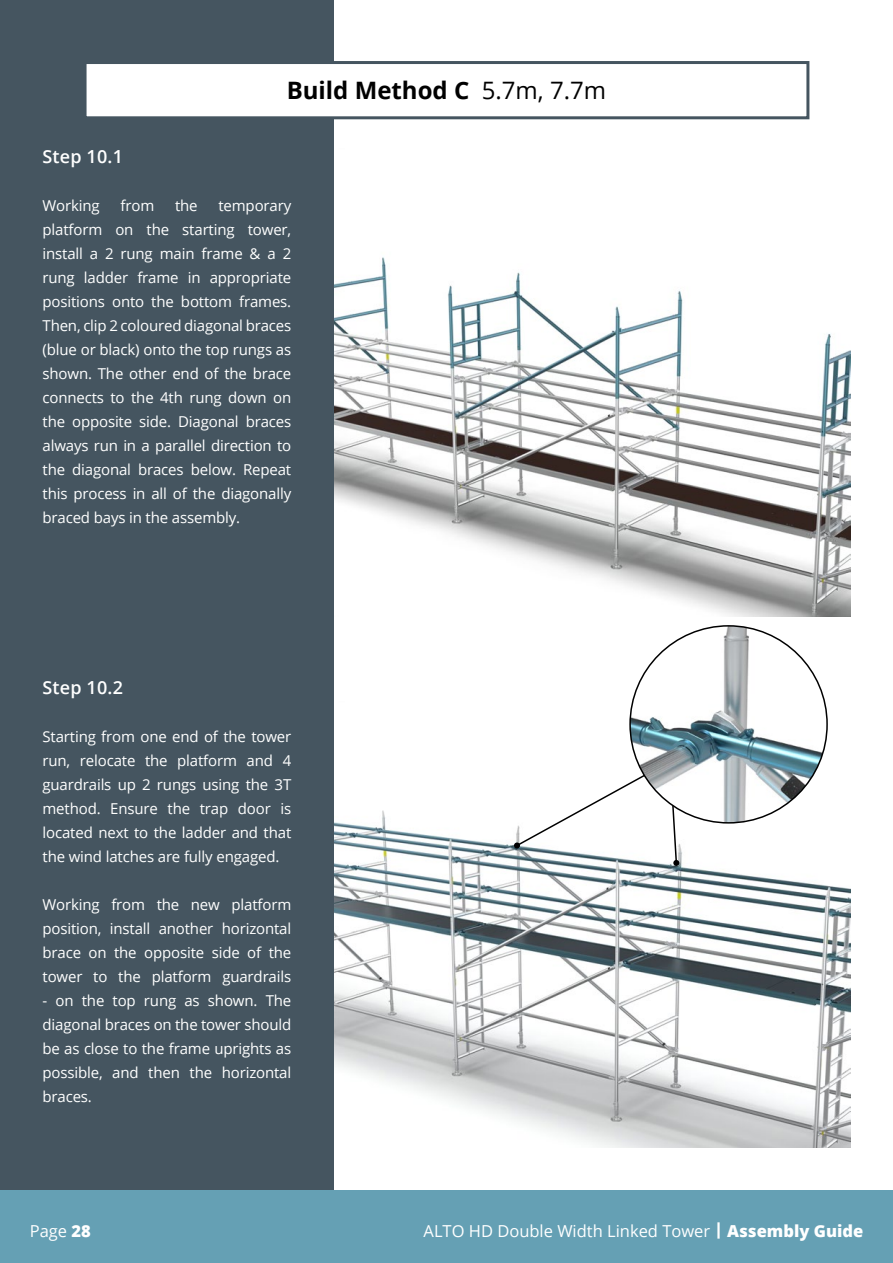
<style>
.page{position:relative;width:893px;height:1263px;background:#fff}
.page>*{position:absolute;margin:0;border:0;box-sizing:border-box;transform-origin:0 0}
.t1{font:700 24px "Open Sans";color:#000}
.t2{font:600 18px "Open Sans";letter-spacing:.01em;color:#fff}
.t3{font:16.5px "Open Sans";color:#fff}
.t4{font:15px/24px "Open Sans";letter-spacing:-.01em;color:#fff;text-align:justify}
.s1{font-weight:400}
.s2{font-weight:800}
</style>
<div class="page">
<img style="left:334px;top:257px;width:516px;height:359px">
<img style="left:334px;top:701px;width:516px;height:446px">
<div style="left:0;top:0;width:334px;height:1191px;background:#455560"></div>
<div style="left:0;top:1191px;width:893px;height:72px;background:#65a0b4"></div>
<div style="left:85px;top:63px;width:723px;height:55px;background:#fff"></div>
<div style="left:84px;top:61px;width:725px;height:58px;border:3px solid #455560"></div>
<img style="left:630px;top:626px;width:197px;height:197px;border-radius:98px">
<svg style="left:514px;top:773px;width:132px;height:75px"></svg>
<svg style="left:671px;top:804px;width:8px;height:62px"></svg>
<h1 class="t1" style="left:287px;top:74px;width:321px">Build Method C <span class="s1">5.7m, 7.7m</span></h1>
<p class="t2" style="left:43px;top:144px;width:82px">Step 10.1</p>
<p class="t4" style="left:43px;top:193px;width:59px">Working</p>
<p class="t4" style="left:121px;top:193px;width:35px">from</p>
<p class="t4" style="left:175px;top:193px;width:24px">the</p>
<p class="t4" style="left:43px;top:193px;width:250px;text-indent:176px">temporary platform on the starting tower, install a 2 rung main frame &amp; a 2 rung ladder frame in appropriate positions onto the bottom frames.<br>Then, clip 2 coloured diagonal braces (blue or black) onto the top rungs as shown. The other end of the brace connects to the 4th rung down on the opposite side. Diagonal braces always run in a parallel direction to the diagonal braces below. Repeat this process in all of the diagonally braced bays in the assembly.</p>
<p class="t2" style="left:43px;top:675px;width:82px">Step 10.2</p>
<p class="t4" style="left:43px;top:724px;width:250px">Starting from one end of the tower run, relocate the platform and 4 guardrails up 2 rungs using the 3T method. Ensure the trap door is located next to the ladder and that the wind latches are fully engaged.</p>
<p class="t4" style="left:43px;top:892px;width:250px">Working from the new platform position, install another horizontal brace on the opposite side of the tower to the platform guardrails</p>
<p class="t4" style="left:43px;top:988px;width:250px">- on the top rung as shown. The diagonal braces on the tower should be as close to the frame uprights as possible, and then the horizontal braces.</p>
<p class="t3" style="left:30px;top:1219px;width:63px">Page <span class="s2">28</span></p>
<p class="t3" style="left:424px;top:1219px;width:441px">ALTO HD Double Width Linked Tower <span class="s2">| Assembly Guide</span></p>
</div>
